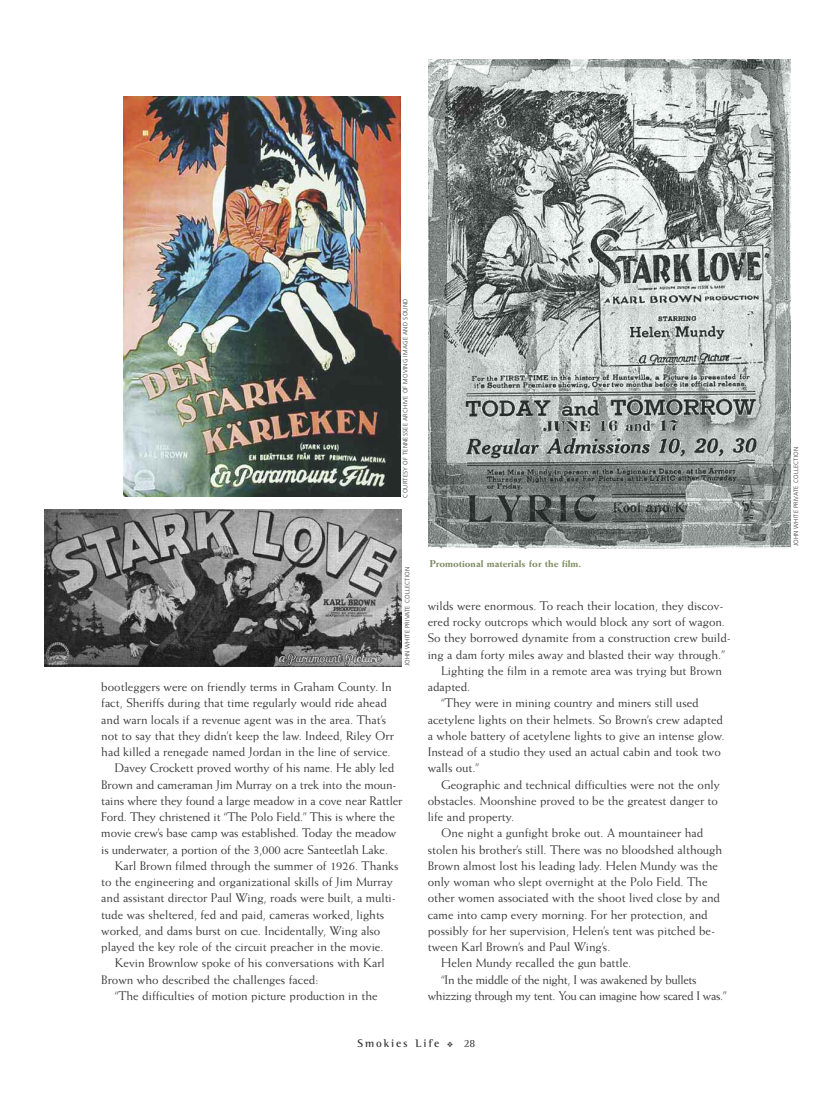
<style>
.page{position:relative;width:833px;height:1103px;background:#fff}
.page>*{position:absolute;margin:0;border:0;box-sizing:border-box;transform-origin:0 0}
.t1{font:12.5px "Weiss";color:#393839}
.t2{font:12.5px "Weiss";letter-spacing:-.025em;color:#393839}
.t3{font:700 11.25px "Rotis Semi Serif";letter-spacing:.165em;color:#393839}
.t4{font:800 10px "Weiss";color:#7e8b63}
.t5{font:300 6.25px "Frutiger";letter-spacing:.03em;color:#393839}
.s1{font-weight:400}
</style>
<div class="page">
<img style="left:123px;top:97px;width:277px;height:399px">
<img style="left:429px;top:59px;width:361px;height:489px">
<img style="left:44px;top:510px;width:357px;height:156px">
<p class="t5" style="left:403px;top:497px;width:200px;rotate:-90deg">COURTESY OF TENNESSEE ARCHIVE OF MOVING IMAGE AND SOUND</p>
<p class="t4" style="left:429px;top:560px;width:153px">Promotional materials for the film.</p>
<p class="t5" style="left:404px;top:666px;width:101px;rotate:-90deg">JOHN WHITE PRIVATE COLLECTION</p>
<p class="t1" style="left:427px;top:601px;width:297px">wilds were enormous. To reach their location, they discov-</p>
<p class="t1" style="left:427px;top:617px;width:299px">ered rocky outcrops which would block any sort of wagon.</p>
<p class="t1" style="left:427px;top:633px;width:305px">So they borrowed dynamite from a construction crew build-</p>
<p class="t1" style="left:427px;top:649px;width:299px">ing a dam forty miles away and blasted their way through.”</p>
<p class="t1" style="left:441px;top:666px;width:282px">Lighting the film in a remote area was trying but Brown</p>
<p class="t1" style="left:427px;top:682px;width:44px">adapted.</p>
<p class="t1" style="left:441px;top:698px;width:259px">“They were in mining country and miners still used</p>
<p class="t1" style="left:427px;top:714px;width:297px">acetylene lights on their helmets. So Brown’s crew adapted</p>
<p class="t1" style="left:427px;top:731px;width:298px">a whole battery of acetylene lights to give an intense glow.</p>
<p class="t1" style="left:427px;top:747px;width:294px">Instead of a studio they used an actual cabin and took two</p>
<p class="t1" style="left:427px;top:763px;width:53px">walls out.”</p>
<p class="t1" style="left:441px;top:779px;width:280px">Geographic and technical difficulties were not the only</p>
<p class="t1" style="left:427px;top:796px;width:292px">obstacles. Moonshine proved to be the greatest danger to</p>
<p class="t1" style="left:427px;top:812px;width:88px">life and property.</p>
<p class="t1" style="left:441px;top:828px;width:263px">One night a gunfight broke out. A mountaineer had</p>
<p class="t1" style="left:427px;top:844px;width:296px">stolen his brother’s still. There was no bloodshed although</p>
<p class="t1" style="left:427px;top:861px;width:292px">Brown almost lost his leading lady. Helen Mundy was the</p>
<p class="t1" style="left:427px;top:877px;width:281px">only woman who slept overnight at the Polo Field. The</p>
<p class="t1" style="left:427px;top:893px;width:294px">other women associated with the shoot lived close by and</p>
<p class="t1" style="left:427px;top:909px;width:281px">came into camp every morning. For her protection, and</p>
<p class="t1" style="left:427px;top:926px;width:289px">possibly for her supervision, Helen’s tent was pitched be-</p>
<p class="t1" style="left:427px;top:942px;width:184px">tween Karl Brown’s and Paul Wing’s.</p>
<p class="t1" style="left:441px;top:958px;width:192px">Helen Mundy recalled the gun battle.</p>
<p class="t2" style="left:441px;top:974px;width:257px">“In the middle of the night, I was awakened by bullets</p>
<p class="t2" style="left:427px;top:991px;width:300px">whizzing through my tent. You can imagine how scared I was.”</p>
<p class="t3" style="left:357px;top:1039px;width:119px">Smokies Life ❖ <span class="s1">28</span></p>
<p class="t1" style="left:101px;top:682px;width:292px">bootleggers were on friendly terms in Graham County. In</p>
<p class="t1" style="left:101px;top:698px;width:287px">fact, Sheriffs during that time regularly would ride ahead</p>
<p class="t1" style="left:101px;top:714px;width:286px">and warn locals if a revenue agent was in the area. That’s</p>
<p class="t1" style="left:101px;top:731px;width:294px">not to say that they didn’t keep the law. Indeed, Riley Orr</p>
<p class="t1" style="left:101px;top:747px;width:291px">had killed a renegade named Jordan in the line of service.</p>
<p class="t1" style="left:115px;top:763px;width:281px">Davey Crockett proved worthy of his name. He ably led</p>
<p class="t1" style="left:101px;top:779px;width:297px">Brown and cameraman Jim Murray on a trek into the moun-</p>
<p class="t1" style="left:101px;top:796px;width:302px">tains where they found a large meadow in a cove near Rattler</p>
<p class="t1" style="left:101px;top:812px;width:295px">Ford. They christened it “The Polo Field.” This is where the</p>
<p class="t1" style="left:101px;top:828px;width:297px">movie crew’s base camp was established. Today the meadow</p>
<p class="t1" style="left:101px;top:844px;width:288px">is underwater, a portion of the 3,000 acre Santeetlah Lake.</p>
<p class="t1" style="left:115px;top:861px;width:285px">Karl Brown filmed through the summer of 1926. Thanks</p>
<p class="t1" style="left:101px;top:877px;width:293px">to the engineering and organizational skills of Jim Murray</p>
<p class="t1" style="left:101px;top:893px;width:296px">and assistant director Paul Wing, roads were built, a multi-</p>
<p class="t1" style="left:101px;top:909px;width:284px">tude was sheltered, fed and paid, cameras worked, lights</p>
<p class="t1" style="left:101px;top:926px;width:281px">worked, and dams burst on cue. Incidentally, Wing also</p>
<p class="t1" style="left:101px;top:942px;width:284px">played the key role of the circuit preacher in the movie.</p>
<p class="t1" style="left:115px;top:958px;width:271px">Kevin Brownlow spoke of his conversations with Karl</p>
<p class="t1" style="left:101px;top:974px;width:219px">Brown who described the challenges faced:</p>
<p class="t1" style="left:115px;top:991px;width:264px">“The difficulties of motion picture production in the</p>
<p class="t5" style="left:793px;top:546px;width:101px;rotate:-90deg">JOHN WHITE PRIVATE COLLECTION</p>
</div>
